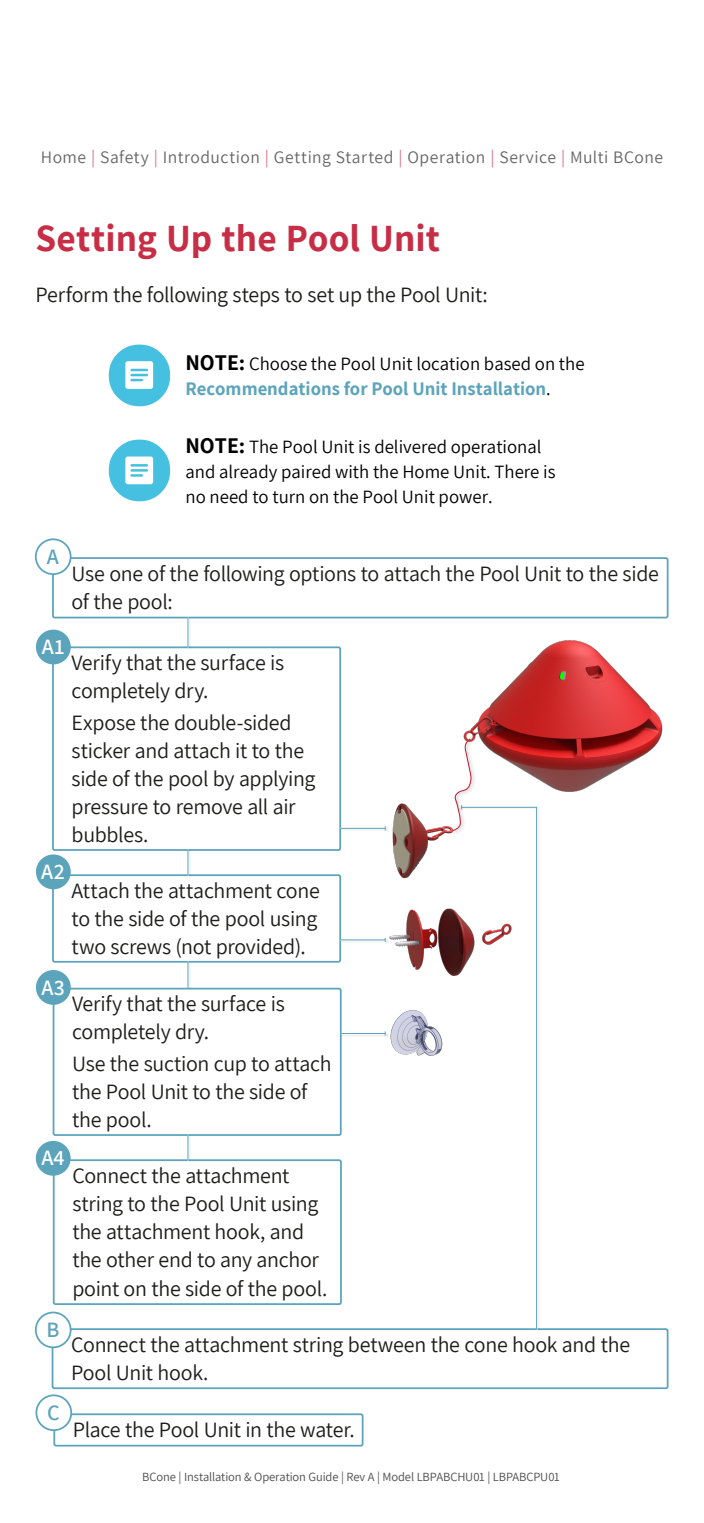
<style>
.page{position:relative;width:704px;height:1523px;background:#fff}
.page>*{position:absolute;margin:0;border:0;box-sizing:border-box;transform-origin:0 0}
.t1{font:700 37.5px "Assistant";letter-spacing:.005em;color:#c82d46}
.t2{font:21.88px/28.1px "Assistant";letter-spacing:-.015em;color:#1d1d1b}
.t3{font:600 21.88px "Assistant";letter-spacing:.02em;color:#fff}
.t4{font:600 21.88px "Assistant";color:#5ca4bc}
.t5{font:18.75px/25px "Assistant";color:#000}
.t6{font:700 18.75px/25px "Assistant";color:#5ca4bc}
.t7{font:17.5px "Assistant";letter-spacing:.03em;color:#666}
.t8{font:12.5px "Assistant";letter-spacing:-.01em;color:#4d4d4d}
.s1{color:#da7384}
.s2{font-size:21.88px;color:#000}
.s3{font-weight:400;color:#000}
.s4{font-weight:700;font-size:21.88px}
</style>
<div class="page">
<img style="left:390px;top:1010px;width:53px;height:46px">
<img style="left:389px;top:908px;width:62px;height:67px">
<img style="left:392px;top:803px;width:58px;height:76px">
<div style="left:450px;top:737px;width:26px;height:99px;background:#000;opacity:.75"></div>
<img style="left:460px;top:618px;width:207px;height:174px">
<svg style="left:557px;top:670px;width:9px;height:11px"></svg>
<div style="left:52px;top:557px;width:616px;height:61px;border:2px solid #5ca4bc;border-radius:2px"></div>
<div style="left:36px;top:539px;width:35px;height:35px;background:#fff;border-radius:50%"></div>
<div style="left:35px;top:538px;width:36px;height:37px;border:2px solid #5ca4bc;border-radius:50%"></div>
<div style="left:52px;top:1328px;width:616px;height:61px;border:2px solid #5ca4bc;border-radius:2px"></div>
<div style="left:460px;top:804px;width:79px;height:528px;background:#000;opacity:.2"></div>
<svg style="left:451px;top:738px;width:86px;height:591px"></svg>
<div style="left:36px;top:1312px;width:35px;height:35px;background:#fff;border-radius:50%"></div>
<div style="left:35px;top:1311px;width:36px;height:37px;border:2px solid #5ca4bc;border-radius:50%"></div>
<div style="left:53px;top:1413px;width:310px;height:33px;border:2px solid #5ca4bc;border-radius:2px"></div>
<div style="left:36px;top:1395px;width:35px;height:35px;background:#fff;border-radius:50%"></div>
<div style="left:35px;top:1394px;width:37px;height:37px;border:2px solid #5ca4bc;border-radius:50%"></div>
<div style="left:52px;top:646px;width:289px;height:205px;border:2px solid #5ca4bc;border-radius:2px"></div>
<div style="left:340px;top:825px;width:48px;height:8px;background:#000;opacity:.2"></div>
<div style="left:339px;top:825px;width:47px;height:6px;background:#f3f3f5"></div>
<hr style="left:340px;top:828px;width:45px;height:1px;background:#5ca4bc">
<div style="left:36px;top:629px;width:35px;height:35px;background:#5ca4bc;border-radius:50%"></div>
<div style="left:52px;top:874px;width:289px;height:88px;border:2px solid #5ca4bc;border-radius:2px"></div>
<div style="left:340px;top:937px;width:48px;height:8px;background:#000;opacity:.2"></div>
<svg style="left:339px;top:937px;width:47px;height:6px"></svg>
<hr style="left:340px;top:939px;width:45px;height:1px;background:#5ca4bc">
<div style="left:36px;top:854px;width:35px;height:35px;background:#5ca4bc;border-radius:50%"></div>
<div style="left:53px;top:987px;width:288px;height:149px;border:2px solid #5ca4bc;border-radius:2px"></div>
<div style="left:340px;top:1030px;width:48px;height:8px;background:#f9f9f9"></div>
<svg style="left:339px;top:1030px;width:47px;height:6px"></svg>
<hr style="left:340px;top:1033px;width:45px;height:1px;background:#5ca4bc">
<div style="left:36px;top:970px;width:35px;height:35px;background:#5ca4bc;border-radius:50%"></div>
<div style="left:53px;top:1159px;width:288px;height:146px;border:2px solid #5ca4bc;border-radius:2px"></div>
<div style="left:36px;top:1141px;width:35px;height:34px;background:#5ca4bc;border-radius:50%"></div>
<svg style="left:108px;top:344px;width:63px;height:63px;fill:#46c0e0"></svg>
<svg style="left:125px;top:361px;width:28px;height:28px"></svg>
<svg style="left:108px;top:439px;width:63px;height:63px;fill:#46c0e0"></svg>
<svg style="left:125px;top:456px;width:28px;height:28px"></svg>
<hr style="left:187px;top:617px;width:4px;height:33px;background:#000;opacity:.2">
<hr style="left:187px;top:617px;width:2px;height:31px;background:#fff">
<hr style="left:187px;top:617px;width:1px;height:30px;background:#5ca4bc">
<hr style="left:187px;top:848px;width:4px;height:30px;background:#000;opacity:.2">
<hr style="left:187px;top:848px;width:2px;height:28px;background:#fff">
<svg style="left:187px;top:849px;width:1px;height:26px"></svg>
<hr style="left:187px;top:961px;width:4px;height:30px;background:#000;opacity:.2">
<hr style="left:187px;top:961px;width:2px;height:27px;background:#fff">
<svg style="left:187px;top:962px;width:1px;height:26px"></svg>
<hr style="left:187px;top:1134px;width:4px;height:29px;background:#000;opacity:.2">
<hr style="left:187px;top:1134px;width:2px;height:27px;background:#fff">
<svg style="left:187px;top:1135px;width:1px;height:25px"></svg>
<p class="t7" style="left:41px;top:145px;width:623px">Home <span class="s1">|</span> Safety <span class="s1">|</span> Introduction <span class="s1">|</span> Getting Started <span class="s1">|</span> Operation <span class="s1">|</span> Service <span class="s1">|</span> Multi BCone</p>
<h1 class="t1" style="left:35px;top:213px;width:406px">Setting Up the Pool Unit</h1>
<p class="t2" style="left:35px;top:280px;width:453px">Perform the following steps to set up the Pool Unit:</p>
<p class="t6" style="left:185px;top:350px;width:400px"><span class="s2">NOTE:</span> <span class="s3">Choose the Pool Unit location based on the<br></span>Recommendations for Pool Unit Installation<span class="s3">.</span></p>
<p class="t5" style="left:185px;top:433px;width:371px"><span class="s4">NOTE:</span> The Pool Unit is delivered operational and already paired with the Home Unit. There is no need to turn on the Pool Unit power.</p>
<p class="t4" style="left:47px;top:541px;width:14px">A</p>
<p class="t2" style="left:72px;top:558px;width:588px">Use one of the following options to attach the Pool Unit to the side of the pool:</p>
<p class="t3" style="left:42px;top:632px;width:24px">A1</p>
<p class="t2" style="left:72px;top:647px;width:214px">Verify that the surface is completely dry.</p>
<p class="t2" style="left:72px;top:707px;width:245px">Expose the double-sided sticker and attach it to the side of the pool by applying pressure to remove all air bubbles.</p>
<p class="t3" style="left:41px;top:856px;width:25px">A2</p>
<p class="t2" style="left:72px;top:875px;width:249px;text-align:justify">Attach the attachment cone to the side of the pool using two screws (not provided).</p>
<p class="t3" style="left:41px;top:972px;width:25px">A3</p>
<p class="t3" style="left:41px;top:1143px;width:25px">A4</p>
<p class="t2" style="left:72px;top:988px;width:214px">Verify that the surface is completely dry.</p>
<p class="t2" style="left:72px;top:1048px;width:261px">Use the suction cup to attach the Pool Unit to the side of the pool.</p>
<p class="t2" style="left:72px;top:1160px;width:256px">Connect the attachment string to the Pool Unit using the attachment hook, and the other end to any anchor point on the side of the pool.</p>
<p class="t4" style="left:46px;top:1314px;width:14px">B</p>
<p class="t2" style="left:71px;top:1329px;width:560px">Connect the attachment string between the cone hook and the<br>Pool Unit hook.</p>
<p class="t4" style="left:47px;top:1397px;width:14px">C</p>
<p class="t2" style="left:73px;top:1414px;width:283px">Place the Pool Unit in the water.</p>
<p class="t8" style="left:142px;top:1468px;width:419px">BCone | Installation &amp; Operation Guide | Rev A | Model LBPABCHU01 | LBPABCPU01</p>
</div>
